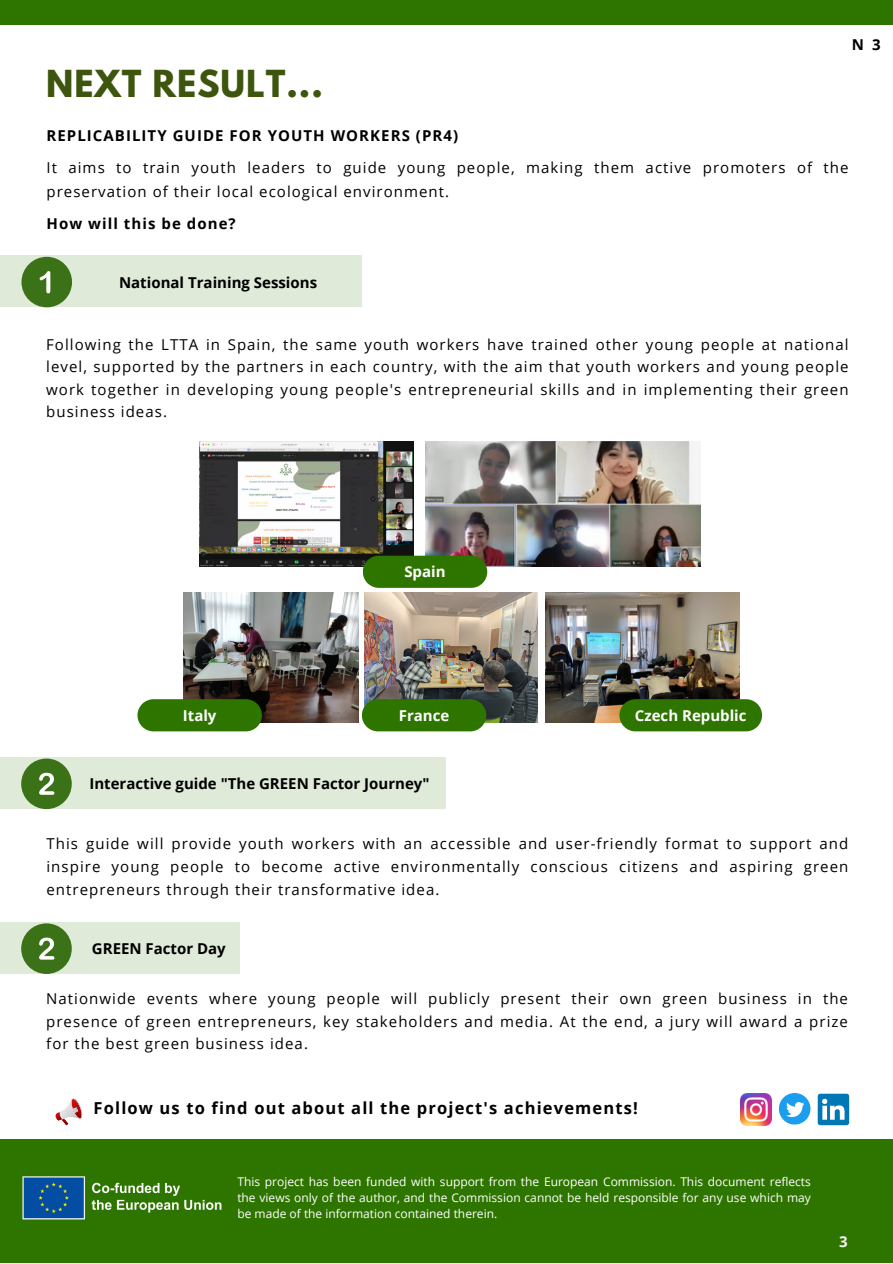
<style>
.page{position:relative;width:893px;height:1264px;background:#fff}
.page>*{position:absolute;margin:0;border:0;box-sizing:border-box;transform-origin:0 0}
.t1{font:700 33px "League Spartan";letter-spacing:.03em;color:#3d550c}
.t2{font:700 16.5px "Open Sans";letter-spacing:.07em;color:#000}
.t3{font:15px/22.5px "Open Sans";letter-spacing:.07em;color:#000;text-align:justify}
.t4{font:700 15px "Open Sans";color:#000}
.t5{font:700 15px "Open Sans";letter-spacing:.07em;color:#000}
.t6{font:700 15px "Open Sans";color:#fff}
.t7{font:700 15px "Open Sans";color:#f5f3f5}
.t8{font:12px/16px "Open Sans";color:#fff;text-align:justify}
</style>
<div class="page">
<div style="left:0;top:1139px;width:892px;height:123px;background:#2e7500"></div>
<div style="left:0;top:0;width:892px;height:24px;background:#2e7500"></div>
<img style="left:22px;top:1176px;width:200px;height:44px">
<svg style="left:55px;top:1098px;width:27px;height:27px"></svg>
<img style="left:740px;top:1093px;width:31px;height:32px">
<svg style="left:817px;top:1093px;width:32px;height:32px"></svg>
<svg style="left:778px;top:1093px;width:32px;height:31px"></svg>
<div style="left:0;top:255px;width:362px;height:52px;background:#dfead9"></div>
<div style="left:21px;top:257px;width:51px;height:50px;background:#3b7218;border-radius:50%"></div>
<svg style="left:40px;top:271px;width:10px;height:22px"></svg>
<img style="left:425px;top:441px;width:275px;height:125px">
<img style="left:545px;top:592px;width:194px;height:130px">
<img style="left:200px;top:441px;width:213px;height:125px">
<img style="left:364px;top:592px;width:173px;height:130px">
<img style="left:184px;top:592px;width:174px;height:130px">
<svg style="left:363px;top:555px;width:124px;height:33px;background:#35760a"></svg>
<svg style="left:137px;top:699px;width:125px;height:32px;background:#36790b"></svg>
<svg style="left:362px;top:699px;width:124px;height:32px;background:#347709"></svg>
<svg style="left:619px;top:699px;width:143px;height:32px;background:#357809"></svg>
<div style="left:0;top:757px;width:445px;height:52px;background:#dfead9"></div>
<div style="left:21px;top:758px;width:51px;height:51px;background:#3b7218;border-radius:50%"></div>
<svg style="left:39px;top:772px;width:15px;height:22px"></svg>
<div style="left:0;top:922px;width:240px;height:51px;background:#dfead9"></div>
<div style="left:21px;top:923px;width:51px;height:50px;background:#3b7218;border-radius:50%"></div>
<svg style="left:39px;top:937px;width:15px;height:22px"></svg>
<p class="t1" style="left:46px;top:67px;width:278px">NEXT RESULT...</p>
<p class="t4" style="left:851px;top:34px;width:30px">N 3</p>
<h4 class="t5" style="left:46px;top:125px;width:413px">REPLICABILITY GUIDE FOR YOUTH WORKERS (PR4)</h4>
<p class="t3" style="left:46px;top:156px;width:803px;line-height:23.5px">It aims to train youth leaders to guide young people, making them active promoters of the preservation of their local ecological environment.</p>
<h4 class="t5" style="left:46px;top:213px;width:191px">How will this be done?</h4>
<p class="t4" style="left:119px;top:272px;width:199px">National Training Sessions</p>
<h3 class="t3" style="left:46px;top:332px;width:803px">Following the LTTA in Spain, the same youth workers have trained other young people at national level, supported by the partners in each country, with the aim that youth workers and young people work together in developing young people's entrepreneurial skills and in implementing their green business ideas.</h3>
<p class="t6" style="left:404px;top:561px;width:43px">Spain</p>
<p class="t6" style="left:183px;top:704px;width:35px">Italy</p>
<p class="t6" style="left:399px;top:704px;width:52px">France</p>
<p class="t6" style="left:634px;top:704px;width:113px">Czech Republic</p>
<h3 class="t4" style="left:89px;top:773px;width:342px">Interactive guide "The GREEN Factor Journey"</h3>
<h4 class="t3" style="left:46px;top:832px;width:803px">This guide will provide youth workers with an accessible and user-friendly format to support and inspire young people to become active environmentally conscious citizens and aspiring green entrepreneurs through their transformative idea.</h4>
<p class="t4" style="left:92px;top:938px;width:135px">GREEN Factor Day</p>
<h3 class="t3" style="left:46px;top:987px;width:803px">Nationwide events where young people will publicly present their own green business in the presence of green entrepreneurs, key stakeholders and media. At the end, a jury will award a prize for the best green business idea.</h3>
<p class="t2" style="left:94px;top:1096px;width:545px">Follow us to find out about all the project's achievements!</p>
<p class="t8" style="left:237px;top:1173px;width:575px">This project has been funded with support from the European Commission. This document reflects the views only of the author, and the Commission cannot be held responsible for any use which may be made of the information contained therein.</p>
<p class="t7" style="left:839px;top:1230px;width:10px">3</p>
</div>
